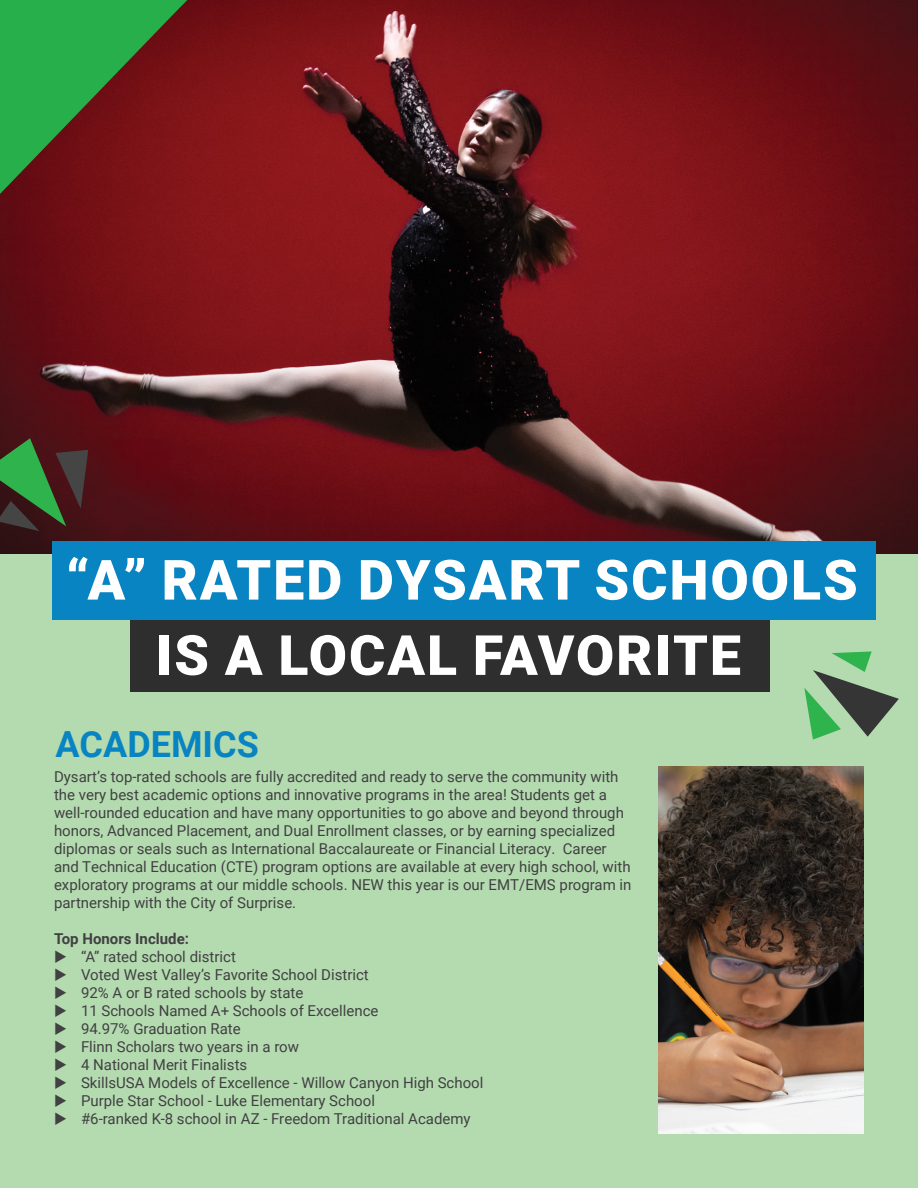
<style>
.page{position:relative;width:918px;height:1188px;background:#b4dbb0}
.page>*{position:absolute;margin:0;border:0;box-sizing:border-box;transform-origin:0 0}
.t1{font:900 55.5px "Roboto";letter-spacing:.035em;color:#fff}
.t2{font:700 36px "Roboto";color:#0784c1}
.t3{font:15px/18px "Roboto";color:#414042}
.t4{font:700 15px "Roboto";color:#414042}
</style>
<div class="page">
<img style="left:0;top:0;width:918px;height:554px">
<svg style="left:0;top:0;width:318px;height:355px;background:#6c2b1f"></svg>
<svg style="left:0;top:431px;width:104px;height:108px;background:#403a27"></svg>
<svg style="left:804px;top:651px;width:95px;height:89px"></svg>
<div style="left:130px;top:614px;width:640px;height:78px;background:#2e2e2f"></div>
<div style="left:53px;top:541px;width:823px;height:79px;background:#0784c1"></div>
<img style="left:658px;top:767px;width:206px;height:366px">
<p class="t1" style="left:66px;top:541px;width:793px">“A” RATED DYSART SCHOOLS</p>
<p class="t1" style="left:156px;top:616px;width:587px">IS A LOCAL FAVORITE</p>
<p class="t2" style="left:55px;top:719px;width:205px">ACADEMICS</p>
<p class="t3" style="left:54px;top:767px;width:579px">Dysart’s top-rated schools are fully accredited and ready to serve the community with the very best academic options and innovative programs in the area! Students get a well-rounded education and have many opportunities to go above and beyond through honors, Advanced Placement, and Dual Enrollment classes, or by earning specialized diplomas or seals such as International Baccalaureate or Financial Literacy. Career and Technical Education (CTE) program options are available at every high school, with exploratory programs at our middle schools. NEW this year is our EMT/EMS program in partnership with the City of Surprise.</p>
<p class="t4" style="left:54px;top:928px;width:137px">Top Honors Include:</p>
<p class="t3" style="left:81px;top:947px;width:156px">“A” rated school district</p>
<p class="t3" style="left:81px;top:965px;width:289px">Voted West Valley’s Favorite School District</p>
<p class="t3" style="left:81px;top:983px;width:224px">92% A or B rated schools by state</p>
<p class="t3" style="left:81px;top:1001px;width:299px">11 Schools Named A+ Schools of Excellence</p>
<p class="t3" style="left:81px;top:1019px;width:161px">94.97% Graduation Rate</p>
<p class="t3" style="left:81px;top:1037px;width:220px">Flinn Scholars two years in a row</p>
<p class="t3" style="left:81px;top:1055px;width:168px">4 National Merit Finalists</p>
<p class="t3" style="left:81px;top:1073px;width:404px">SkillsUSA Models of Excellence - Willow Canyon High School</p>
<p class="t3" style="left:81px;top:1091px;width:296px">Purple Star School - Luke Elementary School</p>
<p class="t3" style="left:81px;top:1109px;width:391px">#6-ranked K-8 school in AZ - Freedom Traditional Academy</p>
</div>
